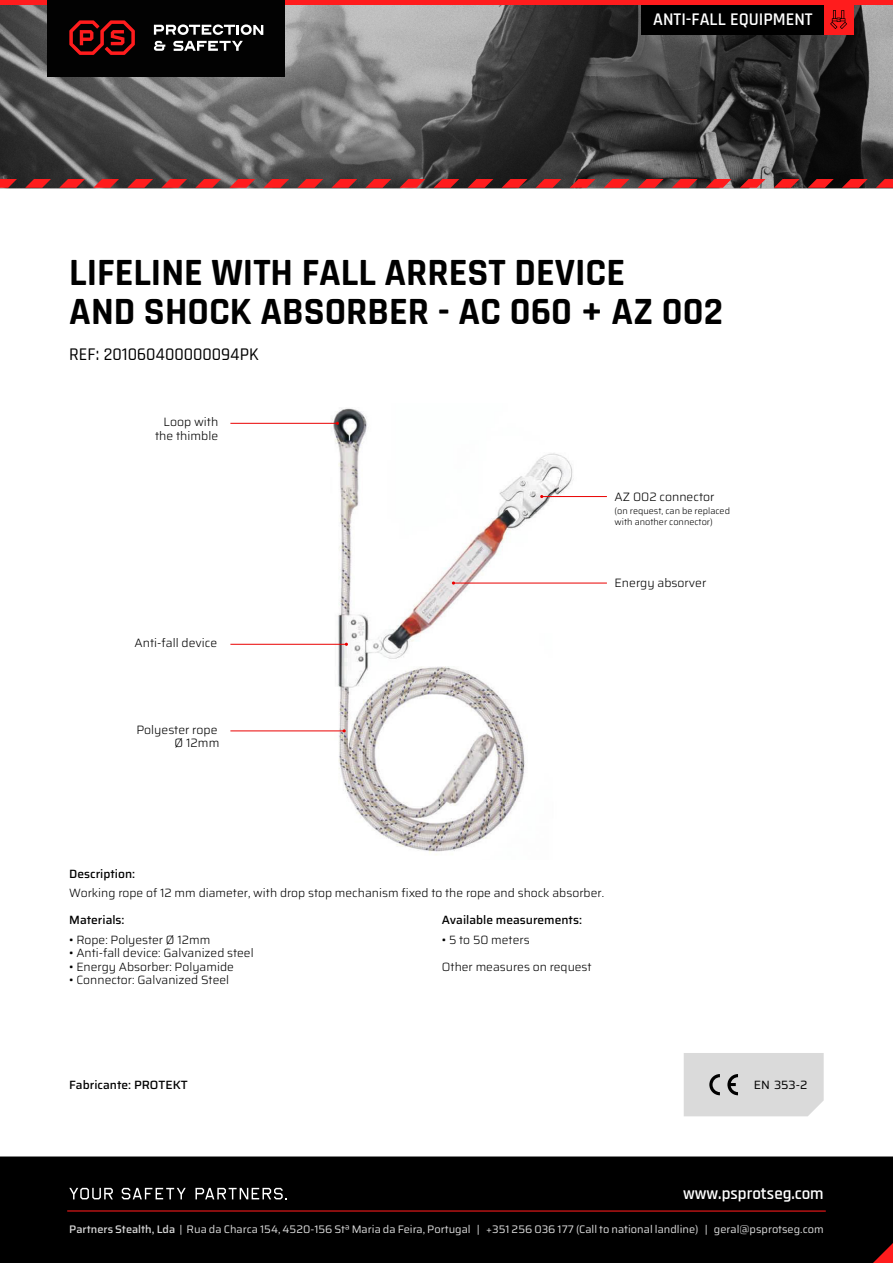
<style>
.page{position:relative;width:893px;height:1263px;background:#fff}
.page>*{position:absolute;margin:0;border:0;box-sizing:border-box;transform-origin:0 0}
.t1{font:700 39px/39px "Rajdhani";color:#000}
.t2{font:500 18px "Rajdhani";color:#000}
.t3{font:600 18px "Rajdhani";color:#fff}
.t4{font:600 16.95px "Rajdhani";color:#fff}
.t5{font:300 12.15px/13.2px "Saira";color:#000;text-align:right}
.t6{font:300 12px "Saira";color:#000}
.t7{font:500 12px "Saira";color:#000}
.t8{font:12px "Saira";color:#000}
.t9{font:10.95px "Saira";color:#dadada}
.t10{font:300 9px/10.5px "Saira";color:#000}
.s1{font-weight:500}
</style>
<div class="page">
<img style="left:0;top:5px;width:893px;height:183px">
<div style="left:0;top:1156px;width:893px;height:107px;background:#000"></div>
<svg style="left:69px;top:1188px;width:44px;height:11px"></svg>
<svg style="left:122px;top:1188px;width:64px;height:11px"></svg>
<svg style="left:195px;top:1188px;width:92px;height:11px"></svg>
<hr style="left:67px;top:1210px;width:759px;height:1px;background:#ff1c1d">
<div style="left:684px;top:1053px;width:140px;height:63px;background:#dadada"></div>
<div style="left:0;top:0;width:893px;height:5px;background:#ff1c1d"></div>
<div style="left:47px;top:0;width:238px;height:76px;background:#020202"></div>
<svg style="left:154px;top:41px;width:11px;height:10px"></svg>
<svg style="left:154px;top:24px;width:109px;height:11px"></svg>
<svg style="left:173px;top:41px;width:70px;height:10px"></svg>
<svg style="left:69px;top:20px;width:66px;height:35px"></svg>
<div style="left:641px;top:5px;width:183px;height:29px;background:#000"></div>
<div style="left:824px;top:5px;width:29px;height:29px;background:#ff1c1d"></div>
<svg style="left:830px;top:10px;width:17px;height:19px"></svg>
<svg style="left:873px;top:1243px;width:20px;height:20px"></svg>
<svg style="left:0;top:179px;width:17px;height:9px"></svg>
<svg style="left:263px;top:179px;width:26px;height:9px"></svg>
<svg style="left:536px;top:179px;width:25px;height:9px"></svg>
<svg style="left:740px;top:179px;width:26px;height:9px"></svg>
<svg style="left:127px;top:179px;width:26px;height:9px"></svg>
<svg style="left:399px;top:179px;width:26px;height:9px"></svg>
<svg style="left:672px;top:179px;width:26px;height:9px"></svg>
<svg style="left:876px;top:179px;width:17px;height:9px"></svg>
<svg style="left:59px;top:179px;width:26px;height:9px"></svg>
<svg style="left:331px;top:179px;width:26px;height:9px"></svg>
<svg style="left:604px;top:179px;width:25px;height:9px"></svg>
<svg style="left:808px;top:179px;width:26px;height:9px"></svg>
<svg style="left:195px;top:179px;width:26px;height:9px"></svg>
<svg style="left:468px;top:179px;width:25px;height:9px"></svg>
<svg style="left:25px;top:179px;width:26px;height:9px"></svg>
<svg style="left:297px;top:179px;width:26px;height:9px"></svg>
<svg style="left:570px;top:179px;width:25px;height:9px"></svg>
<svg style="left:774px;top:179px;width:26px;height:9px"></svg>
<svg style="left:161px;top:179px;width:26px;height:9px"></svg>
<svg style="left:434px;top:179px;width:25px;height:9px"></svg>
<svg style="left:706px;top:179px;width:26px;height:9px"></svg>
<svg style="left:93px;top:179px;width:26px;height:9px"></svg>
<svg style="left:365px;top:179px;width:26px;height:9px"></svg>
<svg style="left:638px;top:179px;width:25px;height:9px"></svg>
<svg style="left:842px;top:179px;width:26px;height:9px"></svg>
<svg style="left:229px;top:179px;width:26px;height:9px"></svg>
<svg style="left:502px;top:179px;width:25px;height:9px"></svg>
<img style="left:330px;top:408px;width:247px;height:447px">
<hr style="left:230px;top:423px;width:107px;height:1px;background:#ea0000">
<hr style="left:542px;top:496px;width:65px;height:1px;background:#ea0000">
<hr style="left:453px;top:583px;width:154px;height:1px;background:#ea0000">
<hr style="left:230px;top:644px;width:116px;height:1px;background:#ea0000">
<hr style="left:230px;top:730px;width:114px;height:1px;background:#ea0000">
<h2 class="t3" style="left:653px;top:8px;width:161px">ANTI-FALL EQUIPMENT</h2>
<h1 class="t1" style="left:69px;top:254px;width:655px">LIFELINE WITH FALL ARREST DEVICE<br>AND SHOCK ABSORBER - AC 060 + AZ 002</h1>
<h2 class="t2" style="left:69px;top:343px;width:191px">REF: 201060400000094PK</h2>
<p class="t5" style="left:155px;top:415px;width:65px">Loop with the thimble</p>
<p class="t5" style="left:135px;top:636px;width:84px">Anti-fall device</p>
<p class="t5" style="left:136px;top:723px;width:85px">Polyester rope<br>Ø 12mm</p>
<p class="t5" style="left:615px;top:490px;width:101px">AZ 002 connector</p>
<p class="t10" style="left:615px;top:506px;width:117px">(on request, can be replaced with another connector)</p>
<p class="t5" style="left:615px;top:576px;width:93px">Energy absorver</p>
<p class="t7" style="left:69px;top:864px;width:67px">Description:</p>
<p class="t6" style="left:69px;top:884px;width:536px">Working rope of 12 mm diameter, with drop stop mechanism fixed to the rope and shock absorber.</p>
<p class="t7" style="left:69px;top:911px;width:57px">Materials:</p>
<p class="t6" style="left:69px;top:930px;width:143px">• Rope: Polyester Ø 12mm</p>
<p class="t6" style="left:69px;top:944px;width:186px">• Anti-fall device: Galvanized steel</p>
<p class="t6" style="left:69px;top:957px;width:166px">• Energy Absorber: Polyamide</p>
<p class="t6" style="left:69px;top:971px;width:161px">• Connector: Galvanized Steel</p>
<p class="t7" style="left:442px;top:911px;width:142px">Available measurements:</p>
<p class="t6" style="left:442px;top:930px;width:89px">• 5 to 50 meters</p>
<p class="t6" style="left:442px;top:957px;width:151px">Other measures on request</p>
<p class="t7" style="left:69px;top:1075px;width:120px">Fabricante: PROTEKT</p>
<p class="t8" style="left:754px;top:1075px;width:55px">EN 353-2</p>
<h3 class="t4" style="left:683px;top:1183px;width:142px">www.psprotseg.com</h3>
<p class="t9" style="left:69px;top:1221px;width:756px"><span class="s1">Partners Stealth, Lda</span> | Rua da Charca 154, 4520-156 Stª Maria da Feira, Portugal | +351 256 036 177 (Call to national landline) | geral@psprotseg.com</p>
</div>
